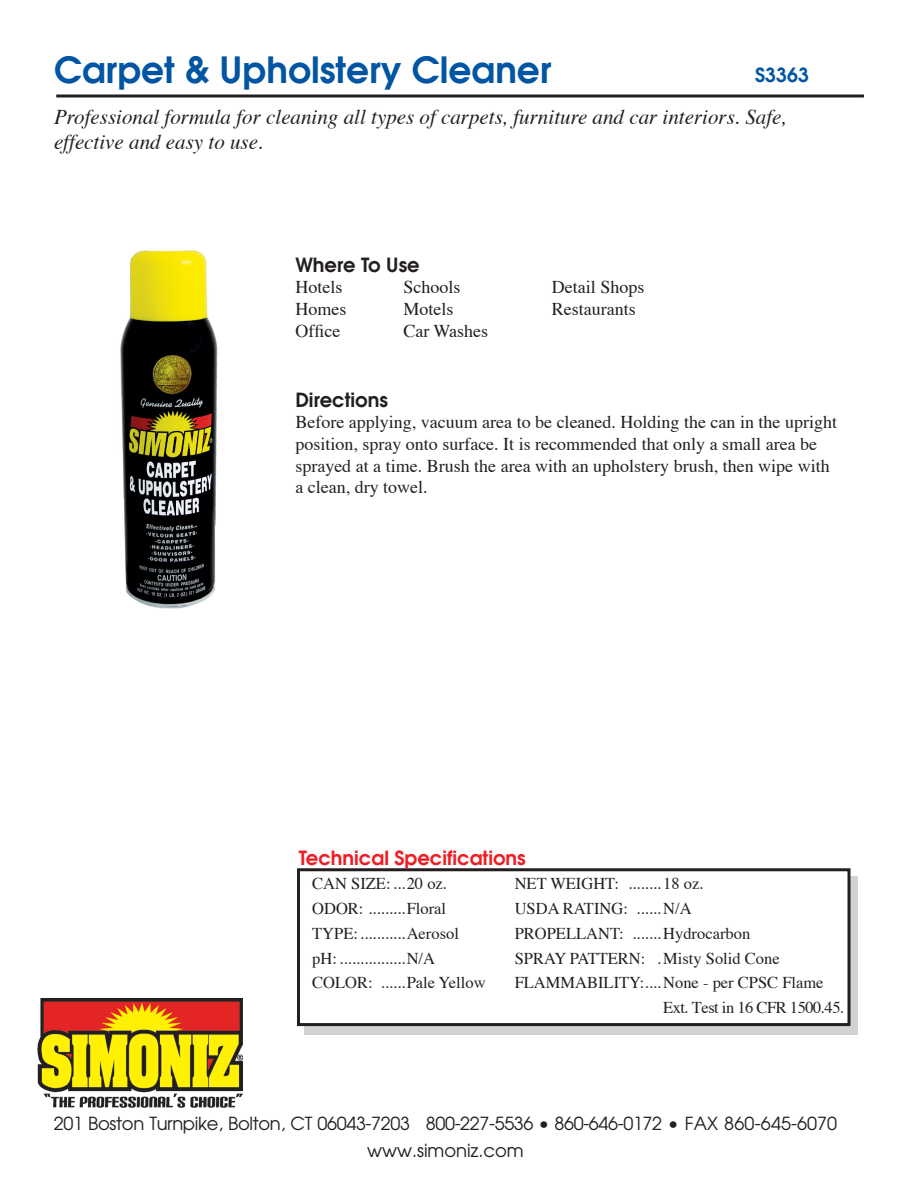
<style>
.page{position:relative;width:918px;height:1188px;background:#fff}
.page>*{position:absolute;margin:0;border:0;box-sizing:border-box;transform-origin:0 0}
.t1{font:600 36px "Avant Garde";color:#0155a2}
.t2{font:italic 21px/25.2px "Times";color:#231f20}
.t3{font:600 19.5px "Avant Garde";color:#ee1d23}
.t4{font:600 19.5px "Avant Garde";color:#231f20}
.t5{font:600 19.5px "Avant Garde";color:#0155a2}
.t6{font:18px/21.6px "Times";color:#231f20}
.t7{font:18px/27px "Avant Garde";letter-spacing:-.02em;color:#231f20;text-align:center}
.t8{font:16.5px "Times";color:#231f20}
.t9{font:16.5px "Times";letter-spacing:-.03em;color:#231f20}
</style>
<div class="page">
<img style="left:37px;top:998px;width:205px;height:110px">
<hr style="left:56px;top:94px;width:808px;height:3px;background:#231f20">
<div style="left:304px;top:876px;width:554px;height:158px;background:#d1d2d4"></div>
<div style="left:298px;top:870px;width:551px;height:155px;background:#fff"></div>
<div style="left:297px;top:868px;width:553px;height:158px;border:3px solid #231f20"></div>
<img style="left:120px;top:250px;width:98px;height:359px">
<p class="t1" style="left:54px;top:46px;width:499px">Carpet &amp; Upholstery Cleaner</p>
<p class="t2" style="left:54px;top:105px;width:734px">Professional formula for cleaning all types of carpets, furniture and car interiors. Safe, effective and easy to use.</p>
<p class="t5" style="left:755px;top:62px;width:55px">S3363</p>
<p class="t4" style="left:295px;top:252px;width:126px">Where To Use</p>
<p class="t6" style="left:295px;top:278px;width:48px">Hotels</p>
<p class="t6" style="left:403px;top:278px;width:59px">Schools</p>
<p class="t6" style="left:552px;top:278px;width:94px">Detail Shops</p>
<p class="t6" style="left:295px;top:299px;width:52px">Homes</p>
<p class="t6" style="left:403px;top:299px;width:52px">Motels</p>
<p class="t6" style="left:552px;top:299px;width:85px">Restaurants</p>
<p class="t6" style="left:295px;top:321px;width:46px">Office</p>
<p class="t6" style="left:403px;top:321px;width:86px">Car Washes</p>
<p class="t4" style="left:295px;top:387px;width:94px">Directions</p>
<p class="t6" style="left:295px;top:413px;width:543px">Before applying, vacuum area to be cleaned. Holding the can in the upright position, spray onto surface. It is recommended that only a small area be sprayed at a time. Brush the area with an upholstery brush, then wipe with a clean, dry towel.</p>
<p class="t3" style="left:299px;top:845px;width:229px">Technical Specifications</p>
<p class="t8" style="left:312px;top:873px;width:136px">CAN SIZE: ...20 oz.</p>
<p class="t8" style="left:515px;top:873px;width:190px">NET WEIGHT: ........18 oz.</p>
<p class="t8" style="left:312px;top:898px;width:135px">ODOR: .........Floral</p>
<p class="t8" style="left:515px;top:898px;width:178px">USDA RATING: ......N/A</p>
<p class="t8" style="left:312px;top:923px;width:148px">TYPE: ...........Aerosol</p>
<p class="t8" style="left:515px;top:923px;width:237px">PROPELLANT: .......Hydrocarbon</p>
<p class="t8" style="left:312px;top:948px;width:124px">pH: ................N/A</p>
<p class="t8" style="left:515px;top:948px;width:266px">SPRAY PATTERN: .Misty Solid Cone</p>
<p class="t8" style="left:312px;top:972px;width:175px">COLOR: ......Pale Yellow</p>
<p class="t8" style="left:515px;top:972px;width:310px">FLAMMABILITY:....None - per CPSC Flame</p>
<p class="t9" style="left:663px;top:997px;width:182px">Ext. Test in 16 CFR 1500.45.</p>
<p class="t7" style="left:54px;top:1110px;width:785px">201 Boston Turnpike, Bolton, CT 06043-7203 800-227-5536 • 860-646-0172 • FAX 860-645-6070 www.simoniz.com</p>
</div>
